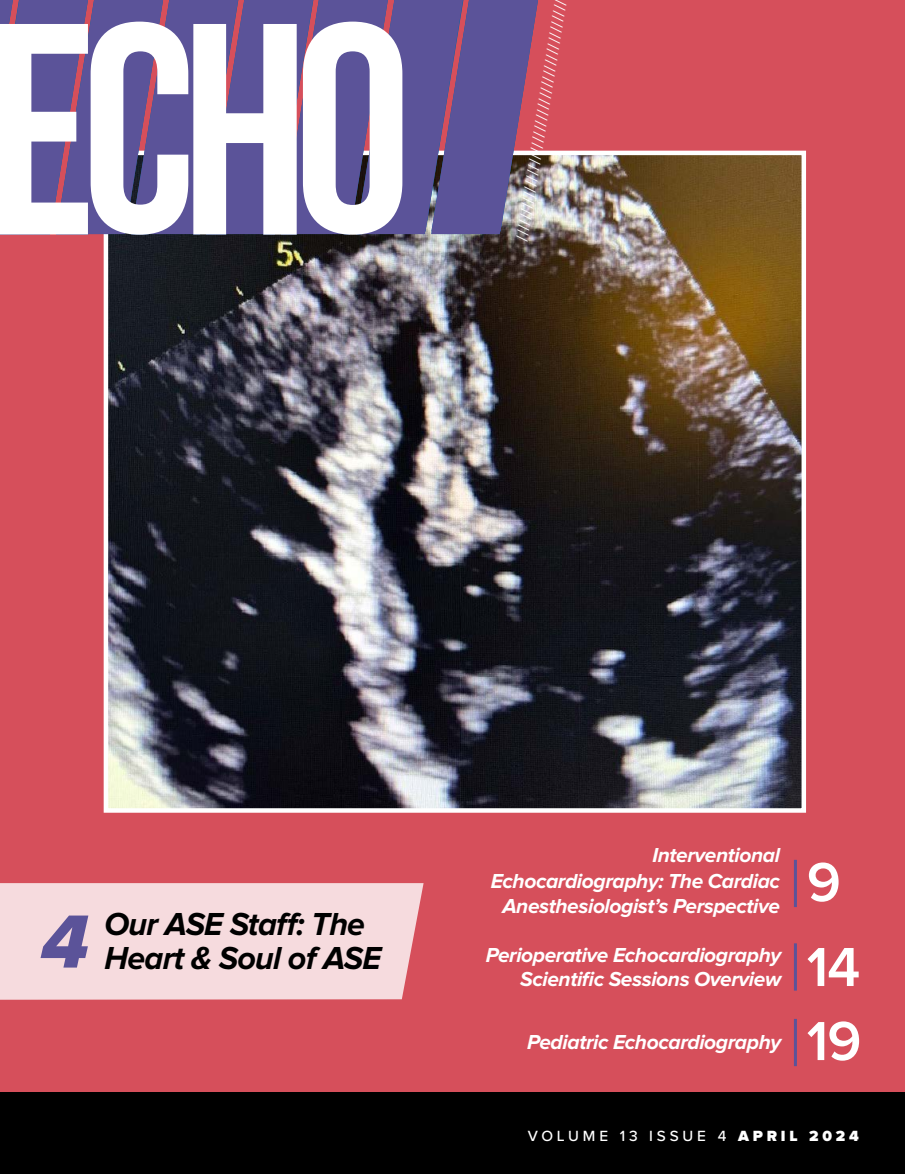
<style>
.page{position:relative;width:905px;height:1174px;background:#fff}
.page>*{position:absolute;margin:0;border:0;box-sizing:border-box;transform-origin:0 0}
.t1{font:78px "Proxima Nova Extrabld It";color:#5b5399}
.t2{font:600 57px/84.9px "Proxima Nova";color:#fff}
.t3{font:italic 700 33px/34.5px "Proxima Nova";letter-spacing:-.025em;color:#000}
.t4{font:italic 700 21px/25.5px "Proxima Nova";letter-spacing:-.02em;color:#fff;text-align:right}
.t5{font:16.8px "Minion Pro";color:#fff}
.t6{font:500 15.3px "Proxima Nova";letter-spacing:.25em;color:#fff}
.s1{font-weight:900}
</style>
<div class="page">
<div style="left:0;top:0;width:905px;height:1099px;background:#d64f5b"></div>
<img style="left:109px;top:156px;width:692px;height:652px">
<div style="left:104px;top:151px;width:702px;height:662px;border:4px solid #fff"></div>
<div style="left:0;top:883px;width:423px;height:117px;background:#f6dbde"></div>
<div style="left:0;top:1093px;width:905px;height:81px;background:#000"></div>
<svg style="left:0;top:0;width:538px;height:234px;background:#685792"></svg>
<svg style="left:0;top:22px;width:402px;height:213px;background:#c2bdd5"></svg>
<hr style="left:794px;top:860px;width:2px;height:47px;background:#5b5399">
<hr style="left:794px;top:943px;width:2px;height:48px;background:#5b5399">
<hr style="left:794px;top:1019px;width:2px;height:47px;background:#5b5399">
<p class="t5" style="left:511px;top:239px;width:246px;rotate:-81deg">////////////////////////////////////////////</p>
<h1 class="t1" style="left:41px;top:906px;width:50px">4</h1>
<h3 class="t3" style="left:105px;top:908px;width:278px">Our ASE Staff: The<br>Heart &amp; Soul of ASE</h3>
<p class="t4" style="left:490px;top:843px;width:291px">Interventional<br>Echocardiography: The Cardiac<br>Anesthesiologist’s Perspective</p>
<p class="t4" style="left:485px;top:944px;width:297px;line-height:24px">Perioperative Echocardiography<br>Scientific Sessions Overview</p>
<p class="t4" style="left:527px;top:1030px;width:256px">Pediatric Echocardiography</p>
<h2 class="t2" style="left:806px;top:842px;width:55px">9<br>14</h2>
<h2 class="t2" style="left:806px;top:1001px;width:56px">19</h2>
<p class="t6" style="left:527px;top:1124px;width:332px">VOLUME 13 ISSUE 4 <span class="s1">APRIL 2024</span></p>
</div>
